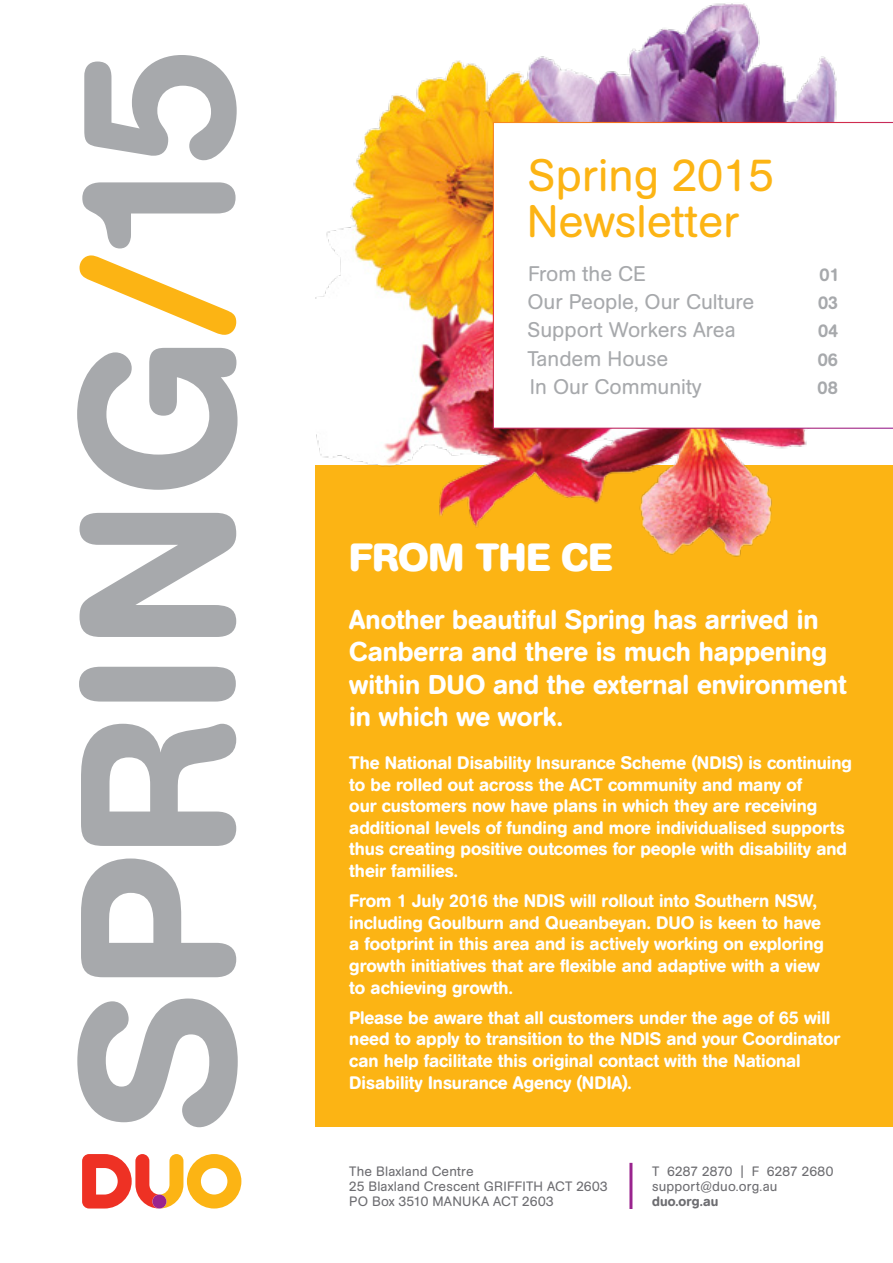
<style>
.page{position:relative;width:893px;height:1263px;background:#fff}
.page>*{position:absolute;margin:0;border:0;box-sizing:border-box;transform-origin:0 0}
.t1{font:500 217.35px "AG Book Rounded BQ";letter-spacing:.02em;color:#a7a9ac}
.t2{font:45px/46.5px "AG Book Rounded BQ";color:#fcb414}
.t3{font:700 39px "AG Book Rounded BQ";color:#fff}
.Intro{font:500 27px/32.4px "AG Book Rounded BQ";letter-spacing:-.005em;color:#fff}
.t4{font:21px "AG Book Rounded BQ";color:#a7a9ac}
.Body{font:500 18px/21.6px "AG Book Rounded BQ";letter-spacing:-.005em;color:#fff}
.t5{font:500 18px "AG Book Rounded BQ";color:#a7a9ac}
.t6{font:13.5px/15px "AG Book Rounded BQ";letter-spacing:.015em;color:#6d6d71}
.s1{color:#fcb414}
.s2{font-weight:500}
</style>
<div class="page">
<div style="left:315px;top:465px;width:578px;height:662px;background:#fcb414"></div>
<img style="left:315px;top:3px;width:539px;height:554px">
<svg style="left:82px;top:1154px;width:159px;height:54px"></svg>
<div style="left:152px;top:1194px;width:14px;height:14px;background:#9a248e;border-radius:50%"></div>
<svg style="left:493px;top:122px;width:400px;height:307px"></svg>
<hr style="left:629px;top:1163px;width:3px;height:46px;background:#9a248e">
<p class="t1" style="left:32px;top:1130px;width:1086px;rotate:-90deg">SPRING<span class="s1">/</span>15</p>
<p class="t2" style="left:527px;top:152px;width:248px">Spring 2015<br>Newsletter</p>
<p class="t4" style="left:528px;top:262px;width:119px">From the CE</p>
<p class="t5" style="left:819px;top:265px;width:22px">01</p>
<p class="t4" style="left:527px;top:290px;width:229px">Our People, Our Culture</p>
<p class="t5" style="left:818px;top:293px;width:22px">03</p>
<p class="t4" style="left:527px;top:318px;width:210px">Support Workers Area</p>
<p class="t5" style="left:818px;top:321px;width:22px">04</p>
<p class="t4" style="left:527px;top:346px;width:142px">Tandem House</p>
<p class="t5" style="left:818px;top:349px;width:22px">06</p>
<p class="t4" style="left:530px;top:374px;width:173px">In Our Community</p>
<p class="t5" style="left:818px;top:377px;width:22px">08</p>
<h3 class="t3" style="left:349px;top:535px;width:264px">FROM THE CE</h3>
<p class="Intro" style="left:349px;top:603px;width:499px">Another beautiful Spring has arrived in Canberra and there is much happening within DUO and the external environment in which we work.</p>
<p class="Body" style="left:349px;top:752px;width:504px">The National Disability Insurance Scheme (NDIS) is continuing to be rolled out across the ACT community and many of<br>our customers now have plans in which they are receiving additional levels of funding and more individualised supports thus creating positive outcomes for people with disability and their families.</p>
<p class="Body" style="left:349px;top:890px;width:476px">From 1 July 2016 the NDIS will rollout into Southern NSW, including Goulburn and Queanbeyan. DUO is keen to have a footprint in this area and is actively working on exploring growth initiatives that are flexible and adaptive with a view to achieving growth.</p>
<p class="Body" style="left:349px;top:1007px;width:493px">Please be aware that all customers under the age of 65 will need to apply to transition to the NDIS and your Coordinator can help facilitate this original contact with the National</p>
<p class="Body" style="left:349px;top:1071px;width:284px">Disability Insurance Agency (NDIA).</p>
<p class="t6" style="left:349px;top:1164px;width:260px">The Blaxland Centre<br>25 Blaxland Crescent GRIFFITH ACT 2603<br>PO Box 3510 MANUKA ACT 2603</p>
<p class="t6" style="left:652px;top:1164px;width:183px">T 6287 2870 | F 6287 2680 support@duo.org.au <span class="s2">duo.org.au</span></p>
</div>
